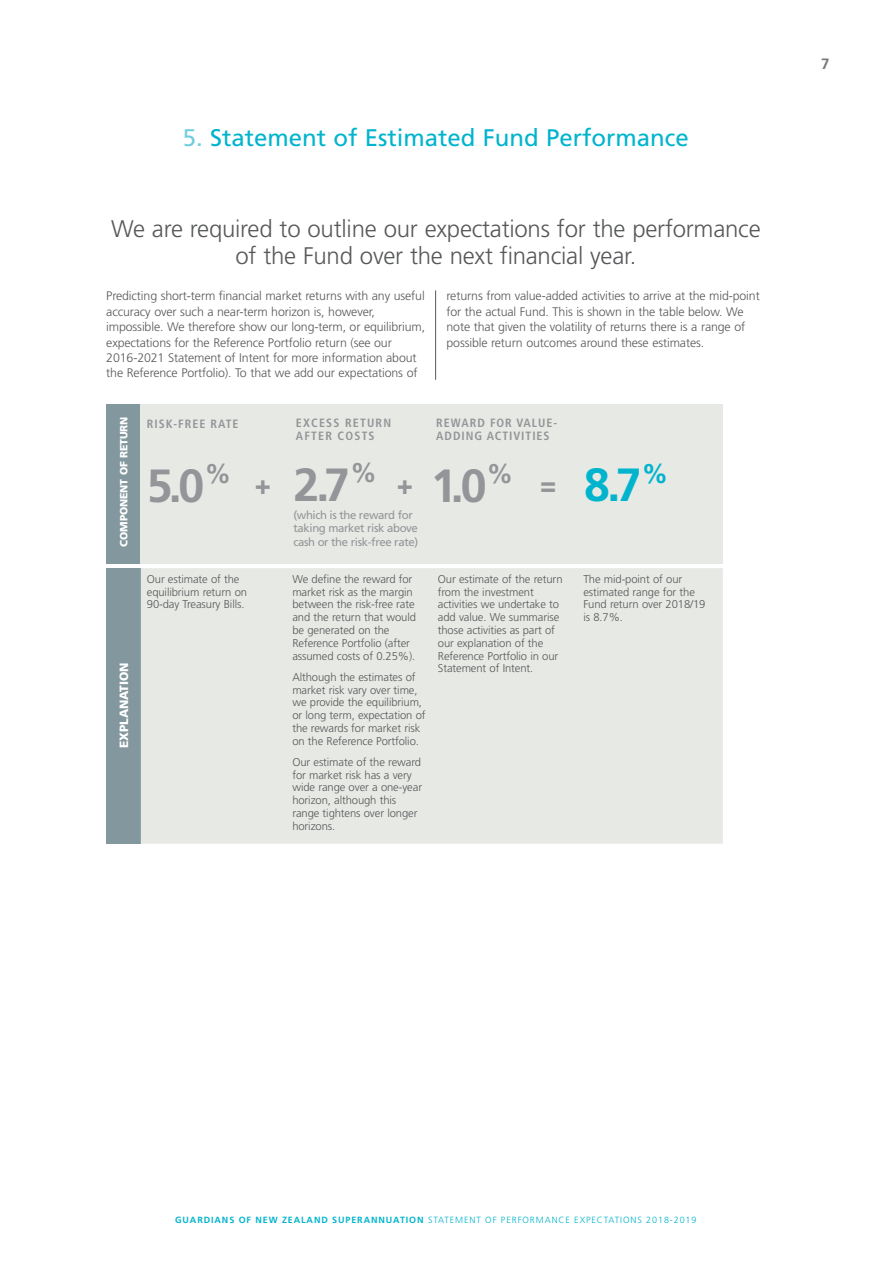
<style>
.page{position:relative;width:893px;height:1263px;background:#fff}
.page>*{position:absolute;margin:0;border:0;box-sizing:border-box;transform-origin:0 0}
.t1{font:700 46.5px "Frutiger";color:#939598}
.t2{font:700 46.5px "Frutiger";color:#00b4cd}
.t3{font:900 27px "Frutiger";color:#939598}
.t4{font:700 27px "Frutiger";color:#00b4cd}
.Intro{font:300 24px/27px "Frutiger";letter-spacing:-.01em;color:#57585a;text-align:center}
.Heading_1{font:24px "Frutiger";color:#00b4cd}
.t5{font:700 15px "Frutiger";color:#787a7d}
.Body{font:300 12.3px/15.3px "Frutiger";letter-spacing:-.01em;color:#57585a}
.t6{font:700 condensed 12px/13.5px "Frutiger";letter-spacing:.08em;color:#939598}
.t7{font:700 condensed 12px/13.5px "Frutiger";letter-spacing:.1em;color:#939598}
.colomn_headers1{font:900 12px "Frutiger";letter-spacing:-.01em;color:#fff}
.t8{font:11.4px/13.5px "Frutiger";letter-spacing:-.03em;color:#939598}
.Table_text{font:300 11.25px/12.8px "Frutiger";letter-spacing:-.01em;color:#57585a}
.colomn_headers1-2{font:900 10.5px "Frutiger";letter-spacing:-.01em;color:#fff}
.t9{font:300 9px "Frutiger";letter-spacing:.1em;color:#00b4cd}
.s1{color:#6fcddd}
.s2{font-weight:700}
</style>
<div class="page">
<div style="left:106px;top:568px;width:35px;height:276px;background:#83989e"></div>
<div style="left:141px;top:568px;width:582px;height:276px;background:#e7e9e5"></div>
<div style="left:107px;top:404px;width:34px;height:159px;background:#83989e"></div>
<div style="left:141px;top:404px;width:582px;height:159px;background:#e7e9e5"></div>
<hr style="left:435px;top:290px;width:1px;height:90px;background:#57585a">
<p class="Heading_1" style="left:183px;top:124px;width:508px"><span class="s1">5.</span> Statement of Estimated Fund Performance</p>
<p class="Intro" style="left:111px;top:215px;width:651px">We are required to outline our expectations for the performance of the Fund over the next financial year.</p>
<p class="Body" style="left:106px;top:288px;width:320px">Predicting short-term financial market returns with any useful accuracy over such a near-term horizon is, however, impossible. We therefore show our long-term, or equilibrium, expectations for the Reference Portfolio return (see our 2016-2021 Statement of Intent for more information about the Reference Portfolio). To that we add our expectations of</p>
<p class="Body" style="left:446px;top:288px;width:315px">returns from value-added activities to arrive at the mid-point for the actual Fund. This is shown in the table below. We note that given the volatility of returns there is a range of possible return outcomes around these estimates.</p>
<p class="colomn_headers1-2" style="left:117px;top:547px;width:132px;rotate:-90deg">COMPONENT OF RETURN</p>
<p class="colomn_headers1" style="left:117px;top:748px;width:87px;rotate:-90deg">EXPLANATION</p>
<p class="t6" style="left:147px;top:417px;width:93px">RISK-FREE RATE</p>
<p class="t7" style="left:296px;top:416px;width:97px">EXCESS RETURN<br>AFTER COSTS</p>
<p class="t6" style="left:436px;top:416px;width:122px">REWARD FOR VALUE-<br>ADDING ACTIVITIES</p>
<p class="t1" style="left:147px;top:458px;width:86px">5.0<sup>%</sup></p>
<p class="t1" style="left:293px;top:457px;width:85px">2.7<sup>%</sup></p>
<p class="t8" style="left:293px;top:508px;width:126px">(which is the reward for taking market risk above cash or the risk-free rate)</p>
<p class="t4" style="left:641px;top:457px;width:28px">%</p>
<p class="t1" style="left:431px;top:458px;width:84px">1.0<sup>%</sup></p>
<p class="t2" style="left:584px;top:458px;width:59px">8.7</p>
<p class="t3" style="left:255px;top:468px;width:18px">+</p>
<p class="t3" style="left:397px;top:468px;width:18px">+</p>
<p class="t3" style="left:540px;top:469px;width:18px">=</p>
<p class="Table_text" style="left:147px;top:573px;width:102px">Our estimate of the equilibrium return on<br>90-day Treasury Bills.</p>
<p class="Table_text" style="left:292px;top:573px;width:125px">We define the reward for market risk as the margin between the risk-free rate and the return that would be generated on the<br>Reference Portfolio (after assumed costs of 0.25%).</p>
<p class="Table_text" style="left:292px;top:670px;width:135px">Although the estimates of market risk vary over time, we provide the equilibrium, or long term, expectation of the rewards for market risk on the Reference Portfolio.</p>
<p class="Table_text" style="left:292px;top:755px;width:131px">Our estimate of the reward for market risk has a very wide range over a one-year horizon, although this range tightens over longer horizons.</p>
<p class="Table_text" style="left:438px;top:573px;width:126px">Our estimate of the return from the investment activities we undertake to add value. We summarise those activities as part of our explanation of the<br>Reference Portfolio in our<br>Statement of Intent.</p>
<p class="Table_text" style="left:583px;top:573px;width:124px">The mid-point of our estimated range for the<br>Fund return over 2018/19 is 8.7%.</p>
<h3 class="t5" style="left:821px;top:55px;width:10px">7</h3>
<p class="t9" style="left:175px;top:1215px;width:523px"><span class="s2">GUARDIANS OF NEW ZEALAND SUPERANNUATION</span> STATEMENT OF PERFORMANCE EXPECTATIONS 2018-2019</p>
</div>
